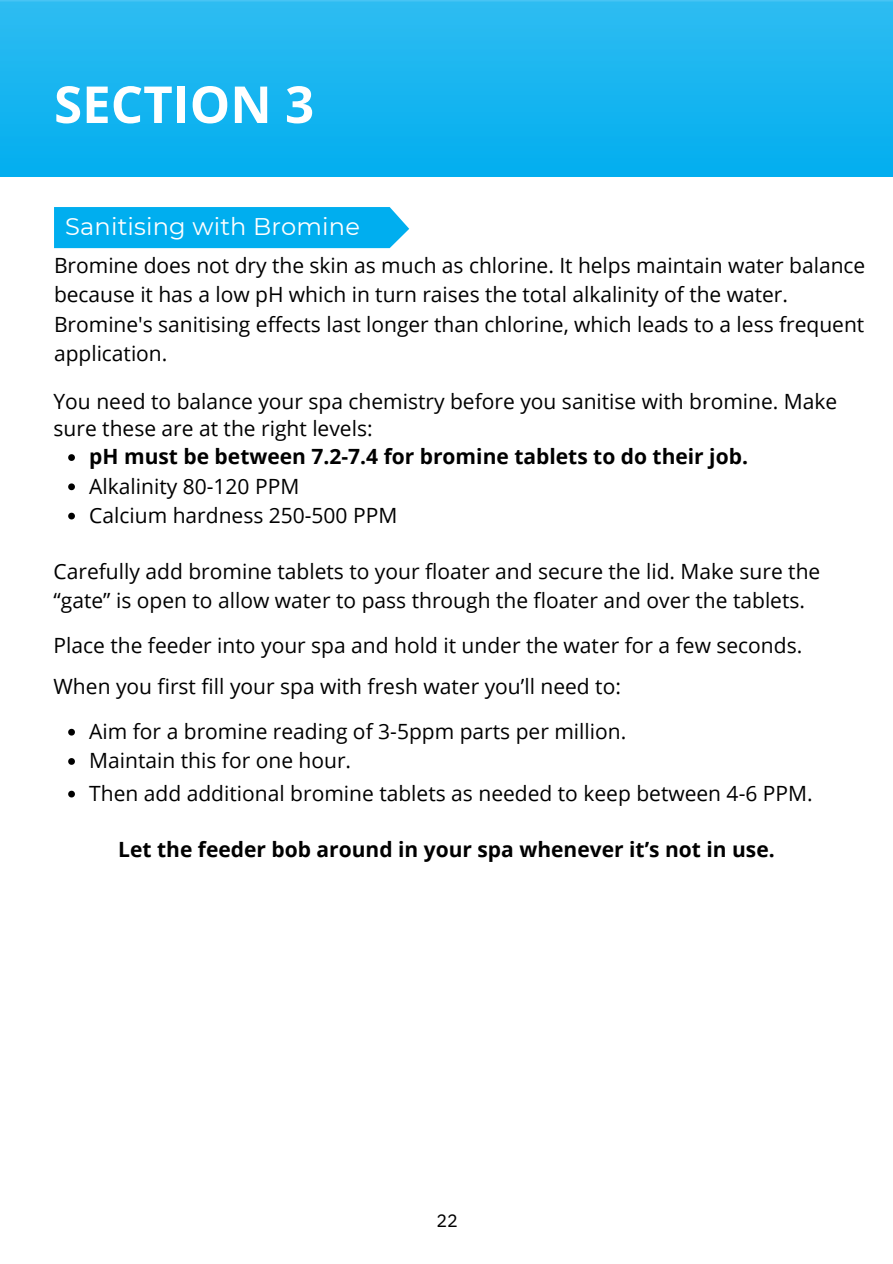
<style>
.page{position:relative;width:893px;height:1264px;background:#fff}
.page>*{position:absolute;margin:0;border:0;box-sizing:border-box;transform-origin:0 0}
.t1{font:700 51px "Open Sans";color:#fff}
.t2{font:24.15px "Montserrat";letter-spacing:.005em;color:#fff}
.t3{font:21px/29.2px "Open Sans";color:#000}
.t4{font:700 21px "Open Sans";color:#000}
.t5{font:18px "IBM Plex Sans";color:#000}
</style>
<div class="page">
<img style="left:0;top:0;width:892px;height:177px">
<div style="left:54px;top:207px;width:355px;height:41px;background:#00aeef"></div>
<svg style="left:68px;top:454px;width:7px;height:7px"></svg>
<svg style="left:68px;top:483px;width:7px;height:7px"></svg>
<svg style="left:68px;top:512px;width:7px;height:7px"></svg>
<svg style="left:68px;top:728px;width:7px;height:7px"></svg>
<svg style="left:68px;top:758px;width:7px;height:6px"></svg>
<svg style="left:68px;top:790px;width:7px;height:7px"></svg>
<h1 class="t1" style="left:54px;top:68px;width:261px">SECTION 3</h1>
<p class="t2" style="left:65px;top:211px;width:296px">Sanitising with Bromine</p>
<p class="t3" style="left:54px;top:250px;width:812px">Bromine does not dry the skin as much as chlorine. It helps maintain water balance because it has a low pH which in turn raises the total alkalinity of the water.<br>Bromine's sanitising effects last longer than chlorine, which leads to a less frequent application.</p>
<p class="t3" style="left:54px;top:387px;width:785px;line-height:27px">You need to balance your spa chemistry before you sanitise with bromine. Make sure these are at the right levels:</p>
<p class="t4" style="left:89px;top:442px;width:660px">pH must be between 7.2-7.4 for bromine tablets to do their job.</p>
<p class="t3" style="left:89px;top:471px;width:309px">Alkalinity 80-120 PPM<br>Calcium hardness 250-500 PPM</p>
<p class="t3" style="left:54px;top:556px;width:768px">Carefully add bromine tablets to your floater and secure the lid. Make sure the “gate” is open to allow water to pass through the floater and over the tablets.</p>
<p class="t3" style="left:54px;top:625px;width:750px;line-height:40.5px">Place the feeder into your spa and hold it under the water for a few seconds.<br>When you first fill your spa with fresh water you’ll need to:</p>
<p class="t3" style="left:89px;top:716px;width:538px">Aim for a bromine reading of 3-5ppm parts per million.<br>Maintain this for one hour.</p>
<p class="t3" style="left:89px;top:778px;width:725px">Then add additional bromine tablets as needed to keep between 4-6 PPM.</p>
<p class="t4" style="left:118px;top:834px;width:658px">Let the feeder bob around in your spa whenever it’s not in use.</p>
<p class="t5" style="left:436px;top:1208px;width:23px">22</p>
</div>
